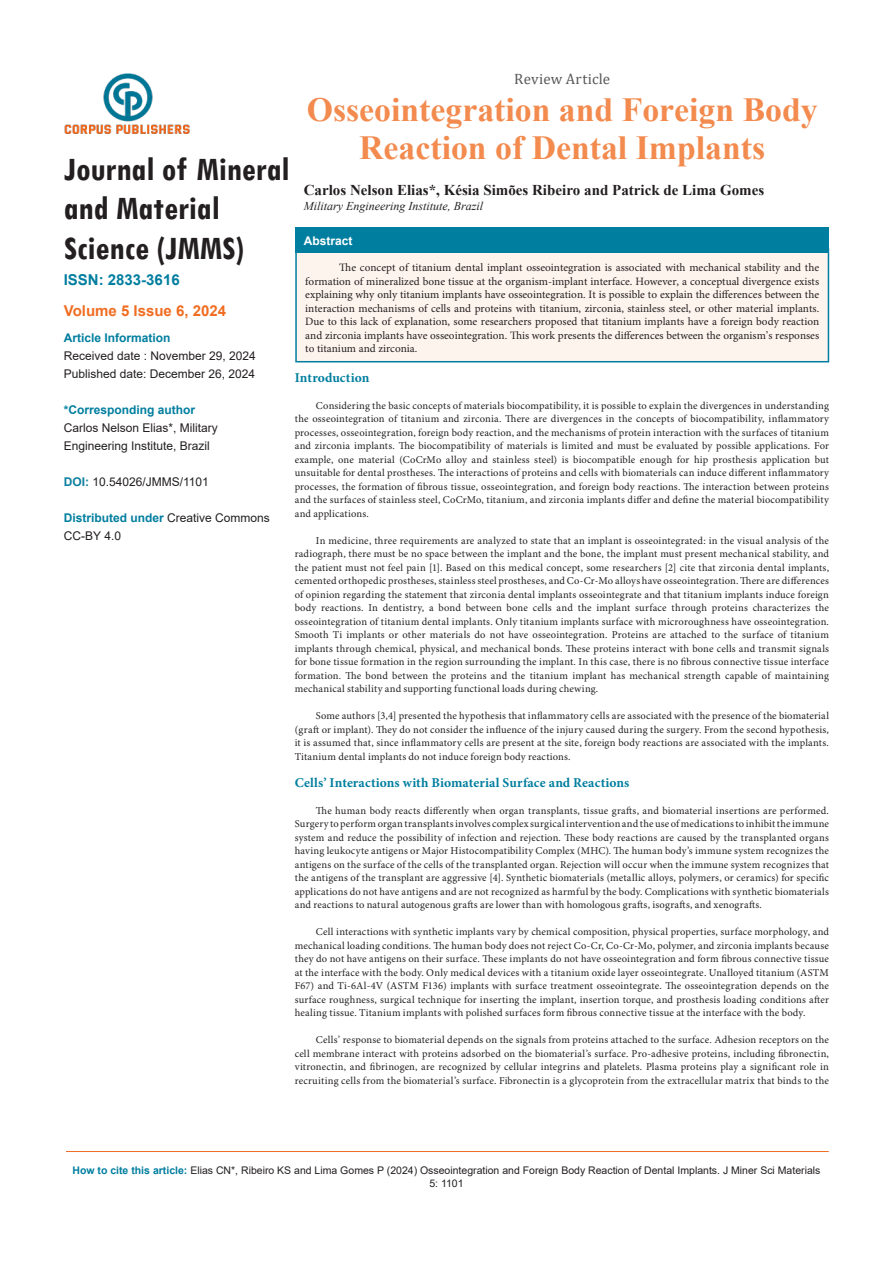
<style>
.page{position:relative;width:893px;height:1263px;background:#fff}
.page>*{position:absolute;margin:0;border:0;box-sizing:border-box;transform-origin:0 0}
.t1{font:700 condensed 34.65px/39.2px "Tw Cen";color:#231f20}
.t2{font:700 33.75px/37.5px "Times New Roman";color:#f38a4e;text-align:center}
.t3{font:700 15px "Times New Roman";color:#231f20}
.t4{font:700 15px "Arial";color:#f06d22}
.t5{font:700 15px "Arial";color:#007e9f}
.t6{font:15px "Cambria";letter-spacing:.005em;color:#57585a}
.t7{font:700 13.5px "Minion Pro";letter-spacing:.005em;color:#007e9f}
.t8{font:12px/18px "Arial";color:#231f20}
.t9{font:700 12px "Arial";color:#007e9f}
.t10{font:italic 12px "Times New Roman";color:#231f20}
.t11{font:700 12px "Arial";color:#fff}
.t12{font:11.25px/13.5px "Minion Pro";color:#231f20;text-align:justify}
.t13{font:10.5px/13.5px "Minion Pro";letter-spacing:.015em;color:#231f20;text-align:justify}
.t14{font:10.5px/12.6px "Arial";color:#231f20;text-align:center}
.s1{font-weight:700;color:#0c7f9f}
.s2{font-weight:700;color:#007e9f}
</style>
<div class="page">
<hr style="left:66px;top:1151px;width:763px;height:1px;background:#f06d22">
<img style="left:65px;top:73px;width:125px;height:61px">
<div style="left:296px;top:249px;width:532px;height:113px;background:#fdf4ee"></div>
<div style="left:295px;top:248px;width:534px;height:114px;border:2px solid #007e9f"></div>
<div style="left:295px;top:227px;width:534px;height:26px;background:#007e9f"></div>
<p class="t6" style="left:514px;top:70px;width:97px">Review Article</p>
<p class="t2" style="left:307px;top:90px;width:512px">Osseointegration and Foreign Body<br>Reaction of Dental Implants</p>
<p class="t3" style="left:304px;top:179px;width:462px">Carlos Nelson Elias*, Késia Simões Ribeiro and Patrick de Lima Gomes</p>
<p class="t10" style="left:304px;top:198px;width:181px">Military Engineering Institute, Brazil</p>
<h1 class="t1" style="left:64px;top:149px;width:227px">Journal of Mineral and Material<br>Science (JMMS)</h1>
<p class="t11" style="left:304px;top:232px;width:50px">Abstract</p>
<p class="t5" style="left:64px;top:269px;width:117px">ISSN: 2833-3616</p>
<p class="t12" style="left:305px;top:261px;width:515px;text-indent:34px">The concept of titanium dental implant osseointegration is associated with mechanical stability and the formation of mineralized bone tissue at the organism-implant interface. However, a conceptual divergence exists explaining why only titanium implants have osseointegration. It is possible to explain the differences between the interaction mechanisms of cells and proteins with titanium, zirconia, stainless steel, or other material implants.<br>Due to this lack of explanation, some researchers proposed that titanium implants have a foreign body reaction and zirconia implants have osseointegration. This work presents the differences between the organism’s responses to titanium and zirconia.</p>
<p class="t4" style="left:64px;top:300px;width:164px">Volume 5 Issue 6, 2024</p>
<p class="t9" style="left:64px;top:329px;width:108px">Article Information</p>
<p class="t8" style="left:64px;top:347px;width:194px">Received date : November 29, 2024<br>Published date: December 26, 2024</p>
<p class="t9" style="left:64px;top:401px;width:133px">*Corresponding author</p>
<p class="t8" style="left:64px;top:419px;width:156px">Carlos Nelson Elias*, Military<br>Engineering Institute, Brazil</p>
<p class="t8" style="left:64px;top:473px;width:147px"><span class="s1">DOI:</span> 10.54026/JMMS/1101</p>
<p class="t8" style="left:64px;top:509px;width:208px"><span class="s2">Distributed under</span> Creative Commons<br>CC-BY 4.0</p>
<p class="t7" style="left:295px;top:368px;width:76px">Introduction</p>
<p class="t13" style="left:295px;top:399px;width:536px;text-indent:21px">Considering the basic concepts of materials biocompatibility, it is possible to explain the divergences in understanding the osseointegration of titanium and zirconia. There are divergences in the concepts of biocompatibility, inflammatory processes, osseointegration, foreign body reaction, and the mechanisms of protein interaction with the surfaces of titanium and zirconia implants. The biocompatibility of materials is limited and must be evaluated by possible applications. For example, one material (CoCrMo alloy and stainless steel) is biocompatible enough for hip prosthesis application but unsuitable for dental prostheses. The interactions of proteins and cells with biomaterials can induce different inflammatory processes, the formation of fibrous tissue, osseointegration, and foreign body reactions. The interaction between proteins and the surfaces of stainless steel, CoCrMo, titanium, and zirconia implants differ and define the material biocompatibility and applications.</p>
<p class="t13" style="left:295px;top:534px;width:536px;text-indent:21px">In medicine, three requirements are analyzed to state that an implant is osseointegrated: in the visual analysis of the radiograph, there must be no space between the implant and the bone, the implant must present mechanical stability, and the patient must not feel pain [1]. Based on this medical concept, some researchers [2] cite that zirconia dental implants, cemented orthopedic prostheses, stainless steel prostheses, and Co-Cr-Mo alloys have osseointegration. There are differences of opinion regarding the statement that zirconia dental implants osseointegrate and that titanium implants induce foreign body reactions. In dentistry, a bond between bone cells and the implant surface through proteins characterizes the osseointegration of titanium dental implants. Only titanium implants surface with microroughness have osseointegration.<br>Smooth Ti implants or other materials do not have osseointegration. Proteins are attached to the surface of titanium implants through chemical, physical, and mechanical bonds. These proteins interact with bone cells and transmit signals for bone tissue formation in the region surrounding the implant. In this case, there is no fibrous connective tissue interface formation. The bond between the proteins and the titanium implant has mechanical strength capable of maintaining mechanical stability and supporting functional loads during chewing.</p>
<p class="t13" style="left:295px;top:709px;width:536px;text-indent:21px">Some authors [3,4] presented the hypothesis that inflammatory cells are associated with the presence of the biomaterial (graft or implant). They do not consider the influence of the injury caused during the surgery. From the second hypothesis, it is assumed that, since inflammatory cells are present at the site, foreign body reactions are associated with the implants.<br>Titanium dental implants do not induce foreign body reactions.</p>
<p class="t7" style="left:295px;top:773px;width:336px">Cells’ Interactions with Biomaterial Surface and Reactions</p>
<p class="t13" style="left:295px;top:804px;width:536px;text-indent:21px">The human body reacts differently when organ transplants, tissue grafts, and biomaterial insertions are performed.<br>Surgery to perform organ transplants involves complex surgical intervention and the use of medications to inhibit the immune system and reduce the possibility of infection and rejection. These body reactions are caused by the transplanted organs having leukocyte antigens or Major Histocompatibility Complex (MHC). The human body’s immune system recognizes the antigens on the surface of the cells of the transplanted organ. Rejection will occur when the immune system recognizes that the antigens of the transplant are aggressive [4]. Synthetic biomaterials (metallic alloys, polymers, or ceramics) for specific applications do not have antigens and are not recognized as harmful by the body. Complications with synthetic biomaterials and reactions to natural autogenous grafts are lower than with homologous grafts, isografts, and xenografts.</p>
<p class="t13" style="left:295px;top:925px;width:536px;text-indent:21px">Cell interactions with synthetic implants vary by chemical composition, physical properties, surface morphology, and mechanical loading conditions. The human body does not reject Co-Cr, Co-Cr-Mo, polymer, and zirconia implants because they do not have antigens on their surface. These implants do not have osseointegration and form fibrous connective tissue at the interface with the body. Only medical devices with a titanium oxide layer osseointegrate. Unalloyed titanium (ASTM F67) and Ti-6Al-4V (ASTM F136) implants with surface treatment osseointegrate. The osseointegration depends on the surface roughness, surgical technique for inserting the implant, insertion torque, and prosthesis loading conditions after healing tissue. Titanium implants with polished surfaces form fibrous connective tissue at the interface with the body.</p>
<p class="t13" style="left:295px;top:1033px;width:536px;text-indent:21px">Cells’ response to biomaterial depends on the signals from proteins attached to the surface. Adhesion receptors on the cell membrane interact with proteins adsorbed on the biomaterial’s surface. Pro-adhesive proteins, including fibronectin, vitronectin, and fibrinogen, are recognized by cellular integrins and platelets. Plasma proteins play a significant role in recruiting cells from the biomaterial’s surface. Fibronectin is a glycoprotein from the extracellular matrix that binds to the</p>
<p class="t14" style="left:72px;top:1164px;width:749px"><span class="s2">How to cite this article:</span> Elias CN*, Ribeiro KS and Lima Gomes P (2024) Osseointegration and Foreign Body Reaction of Dental Implants. J Miner Sci Materials<br>5: 1101</p>
</div>
